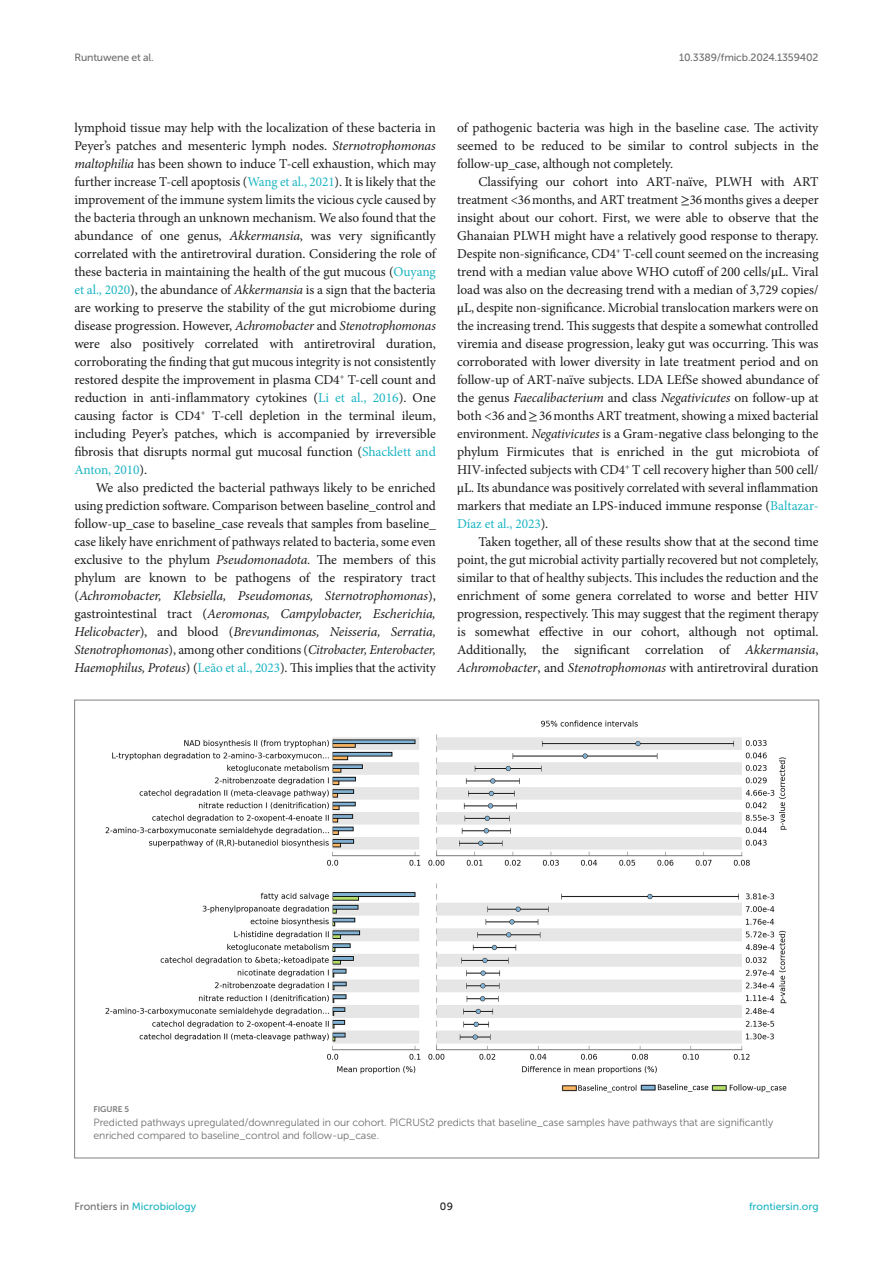
<style>
.page{position:relative;width:893px;height:1263px;background:#fff}
.page>*{position:absolute;margin:0;border:0;box-sizing:border-box;transform-origin:0 0}
.TEXT{font:13.5px/18px "Minion Pro";letter-spacing:-.005em;color:#1b1c1b;text-align:justify}
.FIG_LEG{font:10.5px/13.5px "Museo Sans 300";letter-spacing:-.01em;color:#706f70}
.t1{font:10.5px "Museo Sans 500";letter-spacing:-.015em;color:#706f70}
.t2{font:10.5px "Museo Sans 500";color:#1db5c3}
.t3{font:10.5px "Museo Sans 500";color:#1b1c1b}
.FIG_HD{font:8.25px "Museo Sans 700";letter-spacing:-.01em;color:#7e7f7f}
.s1{font-style:italic}
.s2{color:#1db5c3}
.s3{font-family:"STIX General"}
.s4{color:#706f70}
</style>
<div class="page">
<img style="left:105px;top:720px;width:682px;height:373px">
<p class="t1" style="left:74px;top:51px;width:81px">Runtuwene et al.</p>
<p class="t1" style="left:679px;top:51px;width:141px">10.3389/fmicb.2024.1359402</p>
<p class="TEXT" style="left:74px;top:119px;width:363px">lymphoid tissue may help with the localization of these bacteria in Peyer’s patches and mesenteric lymph nodes. <span class="s1">Sternotrophomonas maltophilia</span> has been shown to induce T-cell exhaustion, which may further increase T-cell apoptosis (<span class="s2">Wang et al., 2021</span>). It is likely that the improvement of the immune system limits the vicious cycle caused by the bacteria through an unknown mechanism. We also found that the abundance of one genus, <span class="s1">Akkermansia</span>, was very significantly correlated with the antiretroviral duration. Considering the role of these bacteria in maintaining the health of the gut mucous (<span class="s2">Ouyang et al., 2020</span>), the abundance of <span class="s1">Akkermansia</span> is a sign that the bacteria are working to preserve the stability of the gut microbiome during disease progression. However, <span class="s1">Achromobacter</span> and <span class="s1">Stenotrophomonas </span>were also positively correlated with antiretroviral duration, corroborating the finding that gut mucous integrity is not consistently restored despite the improvement in plasma CD4<sup>+</sup> T-cell count and reduction in anti-inflammatory cytokines (<span class="s2">Li et al., 2016</span>). One causing factor is CD4<sup>+</sup> T-cell depletion in the terminal ileum, including Peyer’s patches, which is accompanied by irreversible fibrosis that disrupts normal gut mucosal function (<span class="s2">Shacklett and Anton, 2010</span>).</p>
<p class="TEXT" style="left:74px;top:479px;width:363px;text-indent:21px">We also predicted the bacterial pathways likely to be enriched using prediction software. Comparison between baseline_control and follow-up_case to baseline_case reveals that samples from baseline_ case likely have enrichment of pathways related to bacteria, some even exclusive to the phylum <span class="s1">Pseudomonadota.</span> The members of this phylum are known to be pathogens of the respiratory tract (<span class="s1">Achromobacter, Klebsiella, Pseudomonas, Sternotrophomonas</span>), gastrointestinal tract (<span class="s1">Aeromonas, Campylobacter, Escherichia, Helicobacter</span>), and blood (<span class="s1">Brevundimonas, Neisseria, Serratia, Stenotrophomonas</span>), among other conditions (<span class="s1">Citrobacter, Enterobacter, Haemophilus, Proteus</span>) (<span class="s2">Leão et al., 2023</span>). This implies that the activity</p>
<p class="TEXT" style="left:457px;top:119px;width:363px">of pathogenic bacteria was high in the baseline case. The activity seemed to be reduced to be similar to control subjects in the follow-up_case, although not completely.</p>
<p class="TEXT" style="left:457px;top:173px;width:363px;text-indent:21px">Classifying our cohort into ART-naïve, PLWH with ART treatment &lt;36months, and ART treatment <span class="s3">≥</span>36months gives a deeper insight about our cohort. First, we were able to observe that the Ghanaian PLWH might have a relatively good response to therapy.<br>Despite non-significance, CD4<sup>+</sup> T-cell count seemed on the increasing trend with a median value above WHO cutoff of 200 cells/<span class="s3">μ</span>L. Viral load was also on the decreasing trend with a median of 3,729 copies/ <span class="s3">μ</span>L, despite non-significance. Microbial translocation markers were on the increasing trend. This suggests that despite a somewhat controlled viremia and disease progression, leaky gut was occurring. This was corroborated with lower diversity in late treatment period and on follow-up of ART-naïve subjects. LDA LEfSe showed abundance of the genus <span class="s1">Faecalibacterium</span> and class <span class="s1">Negativicutes</span> on follow-up at both &lt;36 and<span class="s3">≥</span>36months ART treatment, showing a mixed bacterial environment. <span class="s1">Negativicutes</span> is a Gram-negative class belonging to the phylum Firmicutes that is enriched in the gut microbiota of HIV-infected subjects with CD4<sup>+</sup> T cell recovery higher than 500 cell/ <span class="s3">μ</span>L. Its abundance was positively correlated with several inflammation markers that mediate an LPS-induced immune response (<span class="s2">Baltazar-Díaz et al., 2023</span>).</p>
<p class="TEXT" style="left:457px;top:533px;width:363px;text-indent:21px">Taken together, all of these results show that at the second time point, the gut microbial activity partially recovered but not completely, similar to that of healthy subjects. This includes the reduction and the enrichment of some genera correlated to worse and better HIV progression, respectively. This may suggest that the regiment therapy is somewhat effective in our cohort, although not optimal.<br>Additionally, the significant correlation of <span class="s1">Akkermansia</span>, <span class="s1">Achromobacter</span>, and <span class="s1">Stenotrophomonas</span> with antiretroviral duration</p>
<p class="FIG_HD" style="left:94px;top:1104px;width:37px">FIGURE 5</p>
<p class="FIG_LEG" style="left:94px;top:1115px;width:681px">Predicted pathways upregulated/downregulated in our cohort. PICRUSt2 predicts that baseline_case samples have pathways that are significantly enriched compared to baseline_control and follow-up_case.</p>
<p class="t2" style="left:74px;top:1200px;width:123px"><span class="s4">Frontiers in</span> Microbiology</p>
<p class="t3" style="left:440px;top:1200px;width:15px">09</p>
<p class="t2" style="left:749px;top:1200px;width:71px">frontiersin.org</p>
</div>
